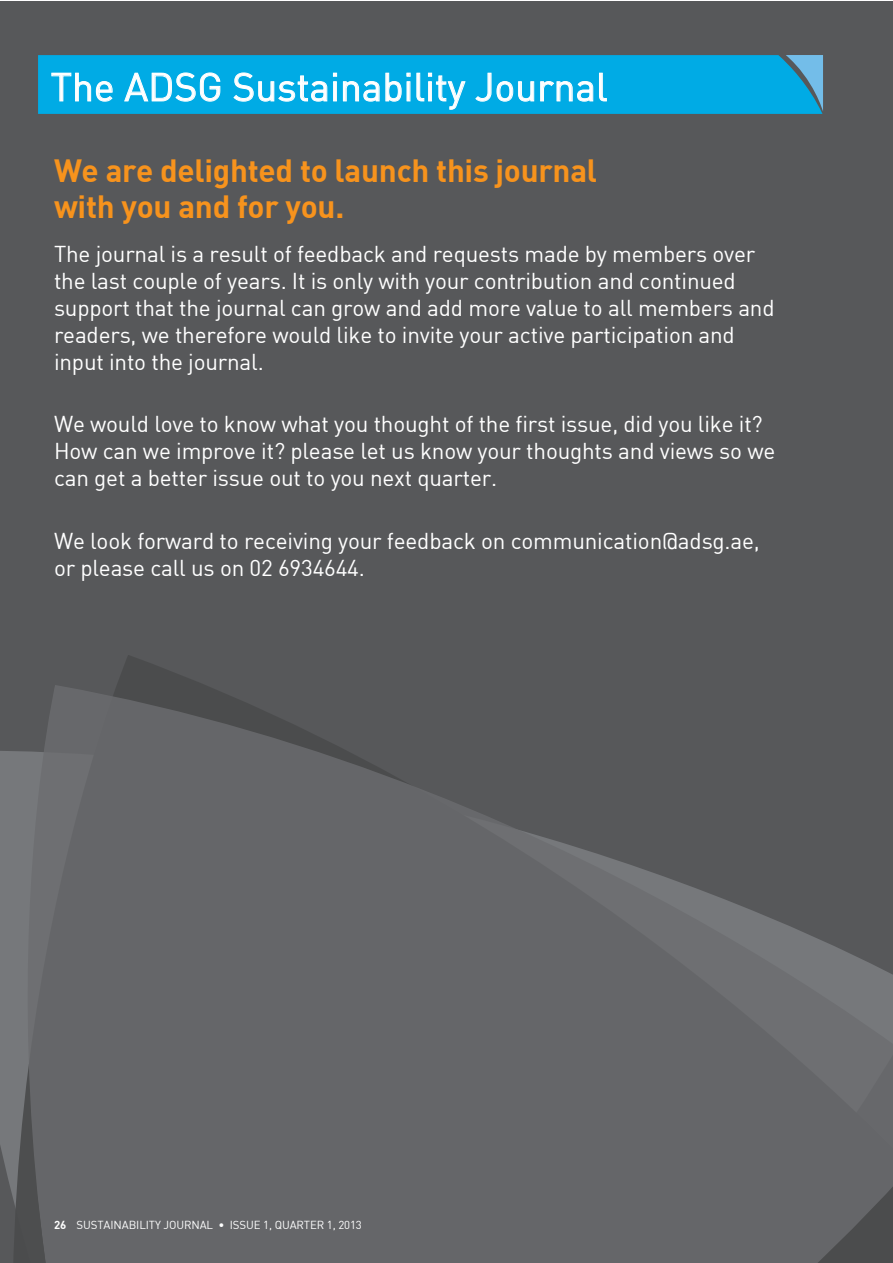
<style>
.page{position:relative;width:893px;height:1263px;background:#fff}
.page>*{position:absolute;margin:0;border:0;box-sizing:border-box;transform-origin:0 0}
.t1{font:39px "DIN";color:#fff}
.t2{font:31.5px/36px "DIN Bold";letter-spacing:-.01em;color:#f7931d}
.t3{font:22.5px/27px "DIN";letter-spacing:-.01em;color:#fff}
.t4{font:11.4px "DIN";letter-spacing:-.01em;color:#fff}
.s1{font-family:"DIN Bold"}
</style>
<div class="page">
<div style="left:0;top:1px;width:892px;height:1262px;background:#57585a"></div>
<svg style="left:0;top:685px;width:892px;height:578px;fill:#656669"></svg>
<div style="left:38px;top:55px;width:784px;height:59px;background:#00abe5"></div>
<svg style="left:786px;top:55px;width:37px;height:57px"></svg>
<svg style="left:51px;top:72px;width:62px;height:30px"></svg>
<svg style="left:124px;top:72px;width:97px;height:30px"></svg>
<svg style="left:233px;top:72px;width:104px;height:30px"></svg>
<div style="left:333px;top:81px;width:4px;height:20px;border:1px solid #fff"></div>
<svg style="left:343px;top:72px;width:123px;height:38px"></svg>
<svg style="left:475px;top:72px;width:59px;height:30px"></svg>
<svg style="left:540px;top:81px;width:53px;height:21px"></svg>
<svg style="left:599px;top:72px;width:8px;height:30px"></svg>
<h1 class="t1" style="left:51px;top:63px;width:558px">The ADSG Sustainability Journal</h1>
<h2 class="t2" style="left:54px;top:151px;width:545px">We are delighted to launch this journal with you and for you.</h2>
<p class="t3" style="left:54px;top:239px;width:722px">The journal is a result of feedback and requests made by members over the last couple of years. It is only with your contribution and continued support that the journal can grow and add more value to all members and readers, we therefore would like to invite your active participation and input into the journal.</p>
<p class="t3" style="left:54px;top:410px;width:723px">We would love to know what you thought of the first issue, did you like it?<br>How can we improve it? please let us know your thoughts and views so we can get a better issue out to you next quarter.</p>
<p class="t3" style="left:54px;top:526px;width:707px">We look forward to receiving your feedback on communication@adsg.ae, or please call us on 02 6934644.</p>
<p class="t4" style="left:54px;top:1218px;width:309px"><span class="s1">26</span> #$#%&amp;'(&amp;)'*'%+ ,-$.(&amp;*""!""'##$/ 01 2$&amp;.%/. 01 3405</p>
</div>
